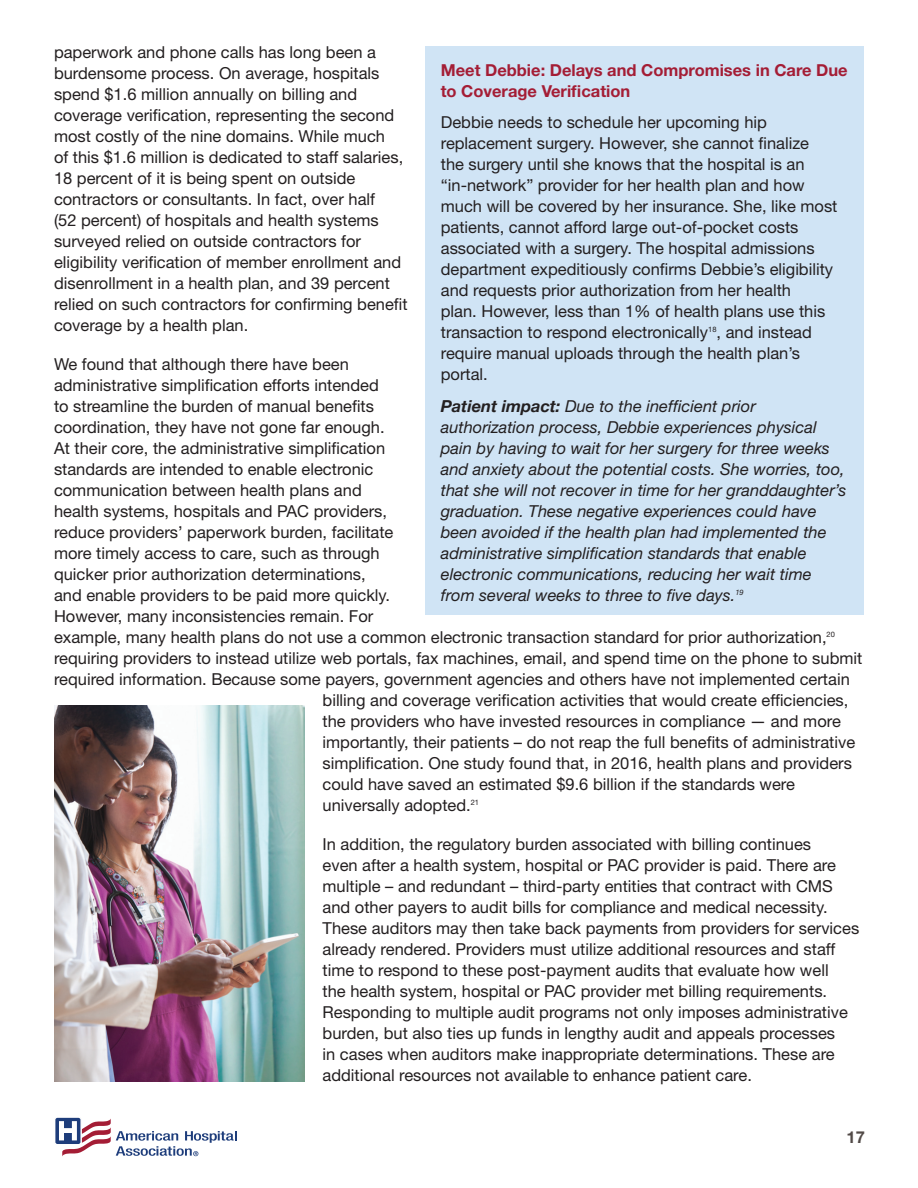
<style>
.page{position:relative;width:918px;height:1188px;background:#fff}
.page>*{position:absolute;margin:0;border:0;box-sizing:border-box;transform-origin:0 0}
.t1{font:16.5px/21px "Helvetica Neue LT Std";color:#231f20}
.t2{font:italic 16.5px/21px "Helvetica Neue LT Std";color:#231f20}
.t3{font:700 16.5px/21px "Helvetica Neue LT Std";color:#a41d35}
.t4{font:700 16.5px "Helvetica Neue LT Std";color:#524a47}
.s1{font-family:"Helvetica Neue";font-weight:700}
</style>
<div class="page">
<svg style="left:55px;top:1117px;width:182px;height:40px"></svg>
<img style="left:54px;top:705px;width:251px;height:376px">
<div style="left:426px;top:46px;width:438px;height:569px;background:#d0e4f5"></div>
<p class="t1" style="left:54px;top:42px;width:355px">paperwork and phone calls has long been a burdensome process. On average, hospitals spend $1.6 million annually on billing and coverage verification, representing the second most costly of the nine domains. While much<br>of this $1.6 million is dedicated to staff salaries, 18 percent of it is being spent on outside contractors or consultants. In fact, over half<br>(52 percent) of hospitals and health systems surveyed relied on outside contractors for eligibility verification of member enrollment and disenrollment in a health plan, and 39 percent relied on such contractors for confirming benefit coverage by a health plan.</p>
<p class="t1" style="left:54px;top:354px;width:296px">We found that although there have been</p>
<p class="t1" style="left:54px;top:375px;width:326px">administrative simplification efforts intended</p>
<p class="t1" style="left:54px;top:396px;width:322px">to streamline the burden of manual benefits</p>
<p class="t1" style="left:54px;top:417px;width:332px">coordination, they have not gone far enough.</p>
<p class="t1" style="left:54px;top:438px;width:333px">At their core, the administrative simplification</p>
<p class="t1" style="left:54px;top:459px;width:321px">standards are intended to enable electronic</p>
<p class="t1" style="left:54px;top:480px;width:309px">communication between health plans and</p>
<p class="t1" style="left:54px;top:501px;width:335px">health systems, hospitals and PAC providers,</p>
<p class="t1" style="left:54px;top:522px;width:341px">reduce providers’ paperwork burden, facilitate</p>
<p class="t1" style="left:54px;top:543px;width:327px">more timely access to care, such as through</p>
<p class="t1" style="left:54px;top:564px;width:313px">quicker prior authorization determinations,</p>
<p class="t1" style="left:54px;top:585px;width:338px">and enable providers to be paid more quickly.</p>
<p class="t1" style="left:54px;top:606px;width:321px">However, many inconsistencies remain. For</p>
<p class="t1" style="left:54px;top:627px;width:782px">example, many health plans do not use a common electronic transaction standard for prior authorization,<sup>20</sup></p>
<p class="t1" style="left:54px;top:648px;width:810px">requiring providers to instead utilize web portals, fax machines, email, and spend time on the phone to submit</p>
<p class="t1" style="left:54px;top:669px;width:797px">required information. Because some payers, government agencies and others have not implemented certain</p>
<p class="t1" style="left:323px;top:690px;width:527px">billing and coverage verification activities that would create efficiencies,</p>
<p class="t1" style="left:323px;top:711px;width:520px">the providers who have invested resources in compliance — and more</p>
<p class="t1" style="left:323px;top:732px;width:534px">importantly, their patients – do not reap the full benefits of administrative</p>
<p class="t1" style="left:323px;top:753px;width:531px">simplification. One study found that, in 2016, health plans and providers</p>
<p class="t1" style="left:323px;top:774px;width:474px">could have saved an estimated $9.6 billion if the standards were</p>
<p class="t1" style="left:323px;top:795px;width:158px">universally adopted.<sup>21</sup></p>
<p class="t1" style="left:323px;top:834px;width:538px">In addition, the regulatory burden associated with billing continues<br>even after a health system, hospital or PAC provider is paid. There are multiple – and redundant – third-party entities that contract with CMS and other payers to audit bills for compliance and medical necessity.<br>These auditors may then take back payments from providers for services already rendered. Providers must utilize additional resources and staff time to respond to these post-payment audits that evaluate how well<br>the health system, hospital or PAC provider met billing requirements.<br>Responding to multiple audit programs not only imposes administrative burden, but also ties up funds in lengthy audit and appeals processes<br>in cases when auditors make inappropriate determinations. These are additional resources not available to enhance patient care.</p>
<p class="t3" style="left:441px;top:59px;width:408px">Meet Debbie: Delays and Compromises in Care Due to Coverage Verification</p>
<p class="t1" style="left:441px;top:112px;width:398px">Debbie needs to schedule her upcoming hip replacement surgery. However, she cannot finalize<br>the surgery until she knows that the hospital is an “in-network” provider for her health plan and how much will be covered by her insurance. She, like most patients, cannot afford large out-of-pocket costs associated with a surgery. The hospital admissions department expeditiously confirms Debbie’s eligibility and requests prior authorization from her health<br>plan. However, less than 1% of health plans use this transaction to respond electronically<sup>18</sup>, and instead require manual uploads through the health plan’s portal.</p>
<p class="t2" style="left:441px;top:395px;width:407px"><span class="s1">Patient impact:</span> Due to the inefficient prior authorization process, Debbie experiences physical pain by having to wait for her surgery for three weeks and anxiety about the potential costs. She worries, too, that she will not recover in time for her granddaughter’s graduation. These negative experiences could have been avoided if the health plan had implemented the administrative simplification standards that enable electronic communications, reducing her wait time from several weeks to three to five days.<sup>19</sup></p>
<p class="t4" style="left:847px;top:1127px;width:20px">17</p>
</div>
